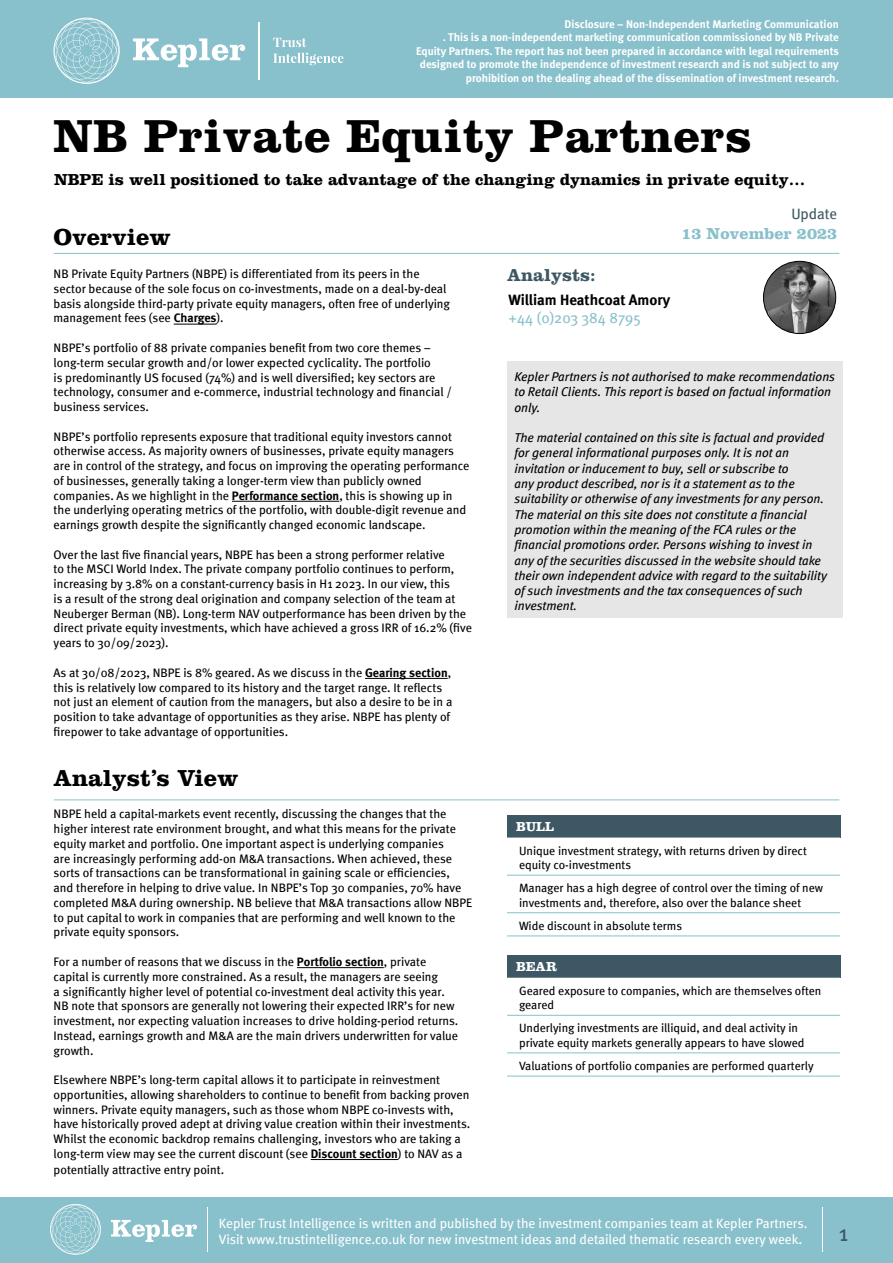
<style>
.page{position:relative;width:893px;height:1263px;background:#fff}
.page>*{position:absolute;margin:0;border:0;box-sizing:border-box;transform-origin:0 0}
.t1{font:700 48px "Clarendon LT Std";letter-spacing:.01em;color:#000}
.t2{font:700 24px "Clarendon LT Std";color:#000}
.t3{font:22.5px "Meta";color:#3d5864}
.t4{font:700 18px "Clarendon LT Std";color:#3d5864}
.t5{font:700 16.5px "Clarendon LT Std";color:#000}
.t6{font:700 16.5px "Clarendon LT Std";color:#88c0cb}
.t7{font:700 15px "Meta";color:#000}
.t8{font:15px "Meta";color:#88c0cb}
.t9{font:15px "Meta";letter-spacing:-.005em;color:#3d5864}
.t10{font:13.5px/16.2px "Meta";color:#fff}
.t11{font:700 13.5px "Clarendon LT Std";color:#fff}
.t12{font:italic 12.75px/15.3px "Meta Book LF";color:#000}
.t13{font:12.3px/14.7px "Meta";color:#000}
.t14{font:12px/14.4px "Meta";color:#000}
.t15{font:11.25px/13.5px "Meta Bold LF";color:#fff;text-align:right}
.s1{font-family:"Meta Bold LF"}
</style>
<div class="page">
<div style="left:0;top:0;width:893px;height:98px;background:#88c0cb"></div>
<div style="left:0;top:1197px;width:893px;height:66px;background:#88c0cb"></div>
<svg style="left:111px;top:1220px;width:86px;height:22px"></svg>
<svg style="left:50px;top:1204px;width:51px;height:51px"></svg>
<hr style="left:207px;top:1207px;width:1px;height:44px;background:#fff">
<svg style="left:133px;top:38px;width:112px;height:29px"></svg>
<svg style="left:53px;top:18px;width:67px;height:66px"></svg>
<svg style="left:273px;top:38px;width:33px;height:9px"></svg>
<svg style="left:273px;top:53px;width:70px;height:12px"></svg>
<hr style="left:259px;top:22px;width:1px;height:58px;background:#fff">
<hr style="left:822px;top:1207px;width:1px;height:44px;background:#fff">
<hr style="left:174px;top:324px;width:43px;height:1px;background:#000">
<hr style="left:232px;top:501px;width:107px;height:1px;background:#000">
<hr style="left:365px;top:678px;width:83px;height:1px;background:#000">
<hr style="left:297px;top:967px;width:87px;height:1px;background:#000">
<hr style="left:311px;top:1159px;width:87px;height:1px;background:#000">
<hr style="left:54px;top:253px;width:785px;height:1px;background:#88c0cb">
<hr style="left:54px;top:799px;width:785px;height:1px;background:#88c0cb">
<img style="left:763px;top:261px;width:73px;height:73px;border-radius:36px">
<div style="left:763px;top:261px;width:73px;height:73px;border:1px solid #000;border-radius:50%"></div>
<div style="left:507px;top:361px;width:336px;height:257px;background:#e6e6e6"></div>
<div style="left:507px;top:815px;width:333px;height:22px;background:#3d5864"></div>
<svg style="left:507px;top:837px;width:333px;height:77px"></svg>
<hr style="left:507px;top:912px;width:333px;height:1px;background:#88c0cb">
<hr style="left:507px;top:935px;width:333px;height:1px;background:#88c0cb">
<hr style="left:507px;top:875px;width:333px;height:1px;background:#88c0cb">
<div style="left:507px;top:955px;width:333px;height:23px;background:#3d5864"></div>
<svg style="left:507px;top:1014px;width:333px;height:62px"></svg>
<hr style="left:507px;top:1015px;width:333px;height:1px;background:#88c0cb">
<hr style="left:507px;top:1052px;width:333px;height:1px;background:#88c0cb">
<hr style="left:507px;top:1076px;width:333px;height:1px;background:#88c0cb">
<p class="t15" style="left:416px;top:17px;width:424px">Disclosure – Non-Independent Marketing Communication<br>. This is a non-independent marketing communication commissioned by NB Private Equity Partners. The report has not been prepared in accordance with legal requirements designed to promote the independence of investment research and is not subject to any prohibition on the dealing ahead of the dissemination of investment research.</p>
<h1 class="t1" style="left:53px;top:107px;width:700px">NB Private Equity Partners</h1>
<h3 class="t5" style="left:54px;top:170px;width:753px">NBPE is well positioned to take advantage of the changing dynamics in private equity…</h3>
<h2 class="t2" style="left:54px;top:223px;width:119px">Overview</h2>
<p class="t13" style="left:54px;top:266px;width:398px">NB Private Equity Partners (NBPE) is differentiated from its peers in the sector because of the sole focus on co-investments, made on a deal-by-deal basis alongside third-party private equity managers, often free of underlying management fees (see <span class="s1">Charges</span>).</p>
<p class="t13" style="left:54px;top:340px;width:400px">NBPE’s portfolio of 88 private companies benefit from two core themes – long-term secular growth and/or lower expected cyclicality. The portfolio<br>is predominantly US focused (74%) and is well diversified; key sectors are technology, consumer and e-commerce, industrial technology and financial / business services.</p>
<p class="t13" style="left:54px;top:429px;width:417px">NBPE’s portfolio represents exposure that traditional equity investors cannot otherwise access. As majority owners of businesses, private equity managers are in control of the strategy, and focus on improving the operating performance of businesses, generally taking a longer-term view than publicly owned companies. As we highlight in the <span class="s1">Performance section</span>, this is showing up in the underlying operating metrics of the portfolio, with double-digit revenue and earnings growth despite the significantly changed economic landscape.</p>
<p class="t13" style="left:54px;top:547px;width:420px">Over the last five financial years, NBPE has been a strong performer relative<br>to the MSCI World Index. The private company portfolio continues to perform, increasing by 3.8% on a constant-currency basis in H1 2023. In our view, this<br>is a result of the strong deal origination and company selection of the team at Neuberger Berman (NB). Long-term NAV outperformance has been driven by the direct private equity investments, which have achieved a gross IRR of 16.2% (five years to 30/09/2023).</p>
<p class="t13" style="left:54px;top:665px;width:400px">As at 30/08/2023, NBPE is 8% geared. As we discuss in the <span class="s1">Gearing section</span>, this is relatively low compared to its history and the target range. It reflects not just an element of caution from the managers, but also a desire to be in a position to take advantage of opportunities as they arise. NBPE has plenty of firepower to take advantage of opportunities.</p>
<h2 class="t2" style="left:54px;top:763px;width:186px">Analyst’s View</h2>
<p class="t13" style="left:54px;top:807px;width:420px">NBPE held a capital-markets event recently, discussing the changes that the higher interest rate environment brought, and what this means for the private equity market and portfolio. One important aspect is underlying companies<br>are increasingly performing add-on M&amp;A transactions. When achieved, these sorts of transactions can be transformational in gaining scale or efficiencies, and therefore in helping to drive value. In NBPE’s Top 30 companies, 70% have completed M&amp;A during ownership. NB believe that M&amp;A transactions allow NBPE to put capital to work in companies that are performing and well known to the private equity sponsors.</p>
<p class="t13" style="left:54px;top:954px;width:406px">For a number of reasons that we discuss in the <span class="s1">Portfolio section</span>, private capital is currently more constrained. As a result, the managers are seeing<br>a significantly higher level of potential co-investment deal activity this year.<br>NB note that sponsors are generally not lowering their expected IRR’s for new investment, nor expecting valuation increases to drive holding-period returns.<br>Instead, earnings growth and M&amp;A are the main drivers underwritten for value growth.</p>
<p class="t13" style="left:54px;top:1072px;width:418px">Elsewhere NBPE’s long-term capital allows it to participate in reinvestment opportunities, allowing shareholders to continue to benefit from backing proven winners. Private equity managers, such as those whom NBPE co-invests with, have historically proved adept at driving value creation within their investments.<br>Whilst the economic backdrop remains challenging, investors who are taking a long-term view may see the current discount (see <span class="s1">Discount section</span>) to NAV as a</p>
<p class="t13" style="left:54px;top:1162px;width:172px">potentially attractive entry point.</p>
<h3 class="t4" style="left:507px;top:264px;width:90px">Analysts:</h3>
<p class="t7" style="left:508px;top:291px;width:163px">William Heathcoat Amory</p>
<p class="t8" style="left:508px;top:309px;width:134px">+44 (0)203 384 8795</p>
<p class="t9" style="left:791px;top:205px;width:47px">Update</p>
<h3 class="t6" style="left:681px;top:224px;width:157px">13 November 2023</h3>
<p class="t12" style="left:514px;top:369px;width:322px">Kepler Partners is not authorised to make recommendations to Retail Clients. This report is based on factual information only.</p>
<p class="t12" style="left:514px;top:430px;width:314px">The material contained on this site is factual and provided for general informational purposes only. It is not an invitation or inducement to buy, sell or subscribe to<br>any product described, nor is it a statement as to the suitability or otherwise of any investments for any person.<br>The material on this site does not constitute a financial promotion within the meaning of the FCA rules or the financial promotions order. Persons wishing to invest in any of the securities discussed in the website should take their own independent advice with regard to the suitability of such investments and the tax consequences of such investment.</p>
<p class="t11" style="left:516px;top:818px;width:40px">BULL</p>
<p class="t14" style="left:519px;top:843px;width:289px">Unique investment strategy, with returns driven by direct equity co-investments</p>
<p class="t14" style="left:519px;top:881px;width:306px">Manager has a high degree of control over the timing of new investments and, therefore, also over the balance sheet</p>
<p class="t14" style="left:519px;top:918px;width:165px">Wide discount in absolute terms</p>
<p class="t11" style="left:516px;top:958px;width:43px">BEAR</p>
<p class="t14" style="left:519px;top:983px;width:304px">Geared exposure to companies, which are themselves often geared</p>
<p class="t14" style="left:519px;top:1021px;width:287px">Underlying investments are illiquid, and deal activity in private equity markets generally appears to have slowed</p>
<p class="t14" style="left:519px;top:1058px;width:296px">Valuations of portfolio companies are performed quarterly</p>
<p class="t10" style="left:219px;top:1214px;width:590px">Kepler Trust Intelligence is written and published by the investment companies team at Kepler Partners.<br>Visit www.trustintelligence.co.uk for new investment ideas and detailed thematic research every week.</p>
<h3 class="t3" style="left:839px;top:1220px;width:11px">1</h3>
</div>
